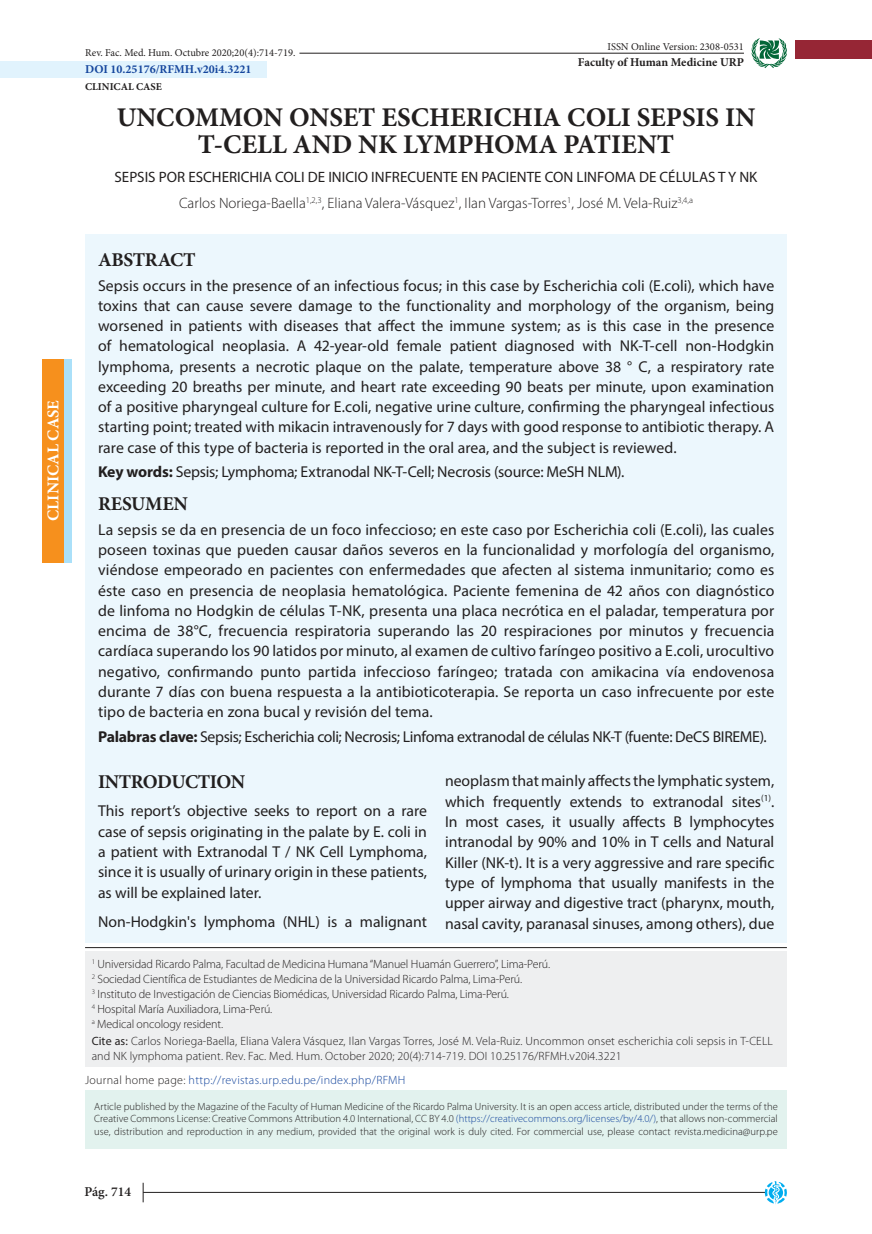
<style>
.page{position:relative;width:872px;height:1234px;background:#fff}
.page>*{position:absolute;margin:0;border:0;box-sizing:border-box;transform-origin:0 0}
.t1{font:700 27px/27px "Minion Pro";color:#221f1f;text-align:center}
.t2{font:700 19.5px "Minion Pro";letter-spacing:-.025em;color:#221f1f}
.t3{font:700 16.5px "Minion Pro";color:#fff}
.t4{font:15.75px/20.2px "Myriad Pro";color:#221f1f;text-align:justify}
.t5{font:15.75px "Myriad Pro";letter-spacing:-.025em;color:#221f1f}
.t6{font:300 15px "Myriad Pro";color:#221f1f}
.t7{font:15px "Myriad Pro";color:#221f1f}
.t8{font:600 13.5px "Minion Pro";color:#221f1f}
.t9{font:300 12px/15px "Myriad Pro";letter-spacing:-.01em;color:#221f1f}
.t10{font:300 12px/14.4px "Myriad Pro";letter-spacing:.01em;color:#221f1f}
.t11{font:300 12px "Myriad Pro";letter-spacing:.025em;color:#15469d}
.t12{font:700 12px "Minion Pro";color:#15469d}
.t13{font:700 12px "Minion Pro";color:#221f1f}
.t14{font:300 10.5px/12.6px "Myriad Pro";letter-spacing:.005em;color:#221f1f;text-align:justify}
.t15{font:10.5px "Minion Pro";color:#221f1f}
.t16{font:700 10.5px "Minion Pro";color:#221f1f}
.s1{font-weight:700}
.s2{font-weight:400}
.s3{color:#221f1f}
.s4{color:#15469d}
</style>
<div class="page">
<hr style="left:143px;top:1191px;width:622px;height:1px;background:#221f1f">
<svg style="left:764px;top:1181px;width:23px;height:23px"></svg>
<svg style="left:143px;top:1182px;width:1px;height:19px"></svg>
<svg style="left:751px;top:38px;width:36px;height:30px"></svg>
<div style="left:0;top:61px;width:266px;height:17px;background:#e1f3fd"></div>
<div style="left:85px;top:234px;width:702px;height:709px;background:#ecf7fd"></div>
<hr style="left:85px;top:947px;width:702px;height:1px;background:#221f1f">
<div style="left:795px;top:41px;width:77px;height:18px;background:#962635"></div>
<div style="left:85px;top:950px;width:702px;height:116px;background:#eeeff0"></div>
<div style="left:43px;top:359px;width:29px;height:203px;background:#aae0f9"></div>
<div style="left:43px;top:359px;width:21px;height:203px;background:#f6901d"></div>
<hr style="left:299px;top:53px;width:445px;height:1px;background:#221f1f">
<div style="left:85px;top:1089px;width:702px;height:59px;background:#e2f2ee"></div>
<p class="t3" style="left:47px;top:520px;width:122px;rotate:-90deg">CLINICAL CASE</p>
<p class="t15" style="left:85px;top:49px;width:212px">Rev. Fac. Med. Hum. Octubre 2020;20(4):714-719.</p>
<p class="t12" style="left:85px;top:65px;width:168px">DOI 10.25176/RFMH.v20i4.3221</p>
<p class="t16" style="left:85px;top:82px;width:78px">CLINICAL CASE</p>
<p class="t15" style="left:607px;top:42px;width:138px">ISSN Online Version: 2308-0531</p>
<p class="t13" style="left:578px;top:57px;width:167px">Faculty of Human Medicine URP</p>
<h1 class="t1" style="left:117px;top:106px;width:640px">UNCOMMON ONSET ESCHERICHIA COLI SEPSIS IN<br>T-CELL AND NK LYMPHOMA PATIENT</h1>
<p class="t7" style="left:115px;top:169px;width:644px">SEPSIS POR ESCHERICHIA COLI DE INICIO INFRECUENTE EN PACIENTE CON LINFOMA DE CÉLULAS T Y NK</p>
<p class="t6" style="left:179px;top:197px;width:515px">Carlos Noriega-Baella<sup>1,2,3</sup>, Eliana Valera-Vásquez<sup>1</sup>, Ilan Vargas-Torres<sup>1</sup>, José M. Vela-Ruiz<sup>3,4,a</sup></p>
<p class="t2" style="left:98px;top:252px;width:99px">ABSTRACT</p>
<p class="t4" style="left:98px;top:276px;width:678px">Sepsis occurs in the presence of an infectious focus; in this case by Escherichia coli (E.coli), which have toxins that can cause severe damage to the functionality and morphology of the organism, being worsened in patients with diseases that affect the immune system; as is this case in the presence of hematological neoplasia. A 42-year-old female patient diagnosed with NK-T-cell non-Hodgkin lymphoma, presents a necrotic plaque on the palate, temperature above 38 ° C, a respiratory rate exceeding 20 breaths per minute, and heart rate exceeding 90 beats per minute, upon examination of a positive pharyngeal culture for E.coli, negative urine culture, confirming the pharyngeal infectious starting point; treated with mikacin intravenously for 7 days with good response to antibiotic therapy. A rare case of this type of bacteria is reported in the oral area, and the subject is reviewed.</p>
<p class="t4" style="left:98px;top:462px;width:528px"><span class="s1">Key words:</span> Sepsis; Lymphoma; Extranodal NK-T-Cell; Necrosis (source: MeSH NLM).</p>
<p class="t2" style="left:98px;top:496px;width:91px">RESUMEN</p>
<p class="t4" style="left:98px;top:520px;width:678px">La sepsis se da en presencia de un foco infeccioso; en este caso por Escherichia coli (E.coli), las cuales poseen toxinas que pueden causar daños severos en la funcionalidad y morfología del organismo, viéndose empeorado en pacientes con enfermedades que afecten al sistema inmunitario; como es éste caso en presencia de neoplasia hematológica. Paciente femenina de 42 años con diagnóstico de linfoma no Hodgkin de células T-NK, presenta una placa necrótica en el paladar, temperatura por encima de 38°C, frecuencia respiratoria superando las 20 respiraciones por minutos y frecuencia cardíaca superando los 90 latidos por minuto, al examen de cultivo faríngeo positivo a E.coli, urocultivo negativo, confirmando punto partida infeccioso faríngeo; tratada con amikacina vía endovenosa durante 7 días con buena respuesta a la antibioticoterapia. Se reporta un caso infrecuente por este tipo de bacteria en zona bucal y revisión del tema.</p>
<p class="t5" style="left:98px;top:728px;width:670px"><span class="s1">Palabras clave:</span> Sepsis; Escherichia coli; Necrosis; Linfoma extranodal de células NK-T (fuente: DeCS BIREME).</p>
<p class="t2" style="left:98px;top:773px;width:149px">INTRODUCTION</p>
<p class="t4" style="left:98px;top:801px;width:330px">This report’s objective seeks to report on a rare case of sepsis originating in the palate by E. coli in a patient with Extranodal T / NK Cell Lymphoma, since it is usually of urinary origin in these patients, as will be explained later.</p>
<p class="t4" style="left:98px;top:911px;width:330px">Non-Hodgkin's lymphoma (NHL) is a malignant</p>
<p class="t4" style="left:445px;top:771px;width:331px">neoplasm that mainly affects the lymphatic system, which frequently extends to extranodal sites<sup>(1)</sup>.<br>In most cases, it usually affects B lymphocytes intranodal by 90% and 10% in T cells and Natural Killer (NK-t). It is a very aggressive and rare specific type of lymphoma that usually manifests in the upper airway and digestive tract (pharynx, mouth, nasal cavity, paranasal sinuses, among others), due</p>
<p class="t9" style="left:92px;top:957px;width:460px"><sup>1</sup> Universidad Ricardo Palma, Facultad de Medicina Humana “Manuel Huamán Guerrero”, Lima-Perú.<br><sup>2</sup> Sociedad Científica de Estudiantes de Medicina de la Universidad Ricardo Palma, Lima-Perú.<br><sup>3</sup> Instituto de Investigación de Ciencias Biomédicas, Universidad Ricardo Palma, Lima-Perú.<br><sup>4</sup> Hospital María Auxiliadora, Lima-Perú.<br><sup>a</sup> Medical oncology resident.</p>
<p class="t10" style="left:92px;top:1034px;width:682px"><span class="s2">Cite as:</span> Carlos Noriega-Baella, Eliana Valera Vásquez, Ilan Vargas Torres, José M. Vela-Ruiz. Uncommon onset escherichia coli sepsis in T-CELL and NK lymphoma patient. Rev. Fac. Med. Hum. October 2020; 20(4):714-719. DOI 10.25176/RFMH.v20i4.3221</p>
<p class="t11" style="left:85px;top:1075px;width:322px"><span class="s3">Journal home page:</span> http://revistas.urp.edu.pe/index.php/RFMH</p>
<p class="t14" style="left:94px;top:1100px;width:685px">Article published by the Magazine of the Faculty of Human Medicine of the Ricardo Palma University. It is an open access article, distributed under the terms of the Creative Commons License: Creative Commons Attribution 4.0 International, CC BY 4.0 <span class="s4">(https://creativecommons.org/licenses/by/4.0/)</span>, that allows non-commercial use, distribution and reproduction in any medium, provided that the original work is duly cited. For commercial use, please contact revista.medicina@urp.pe</p>
<p class="t8" style="left:84px;top:1185px;width:48px">Pág. 714</p>
</div>
